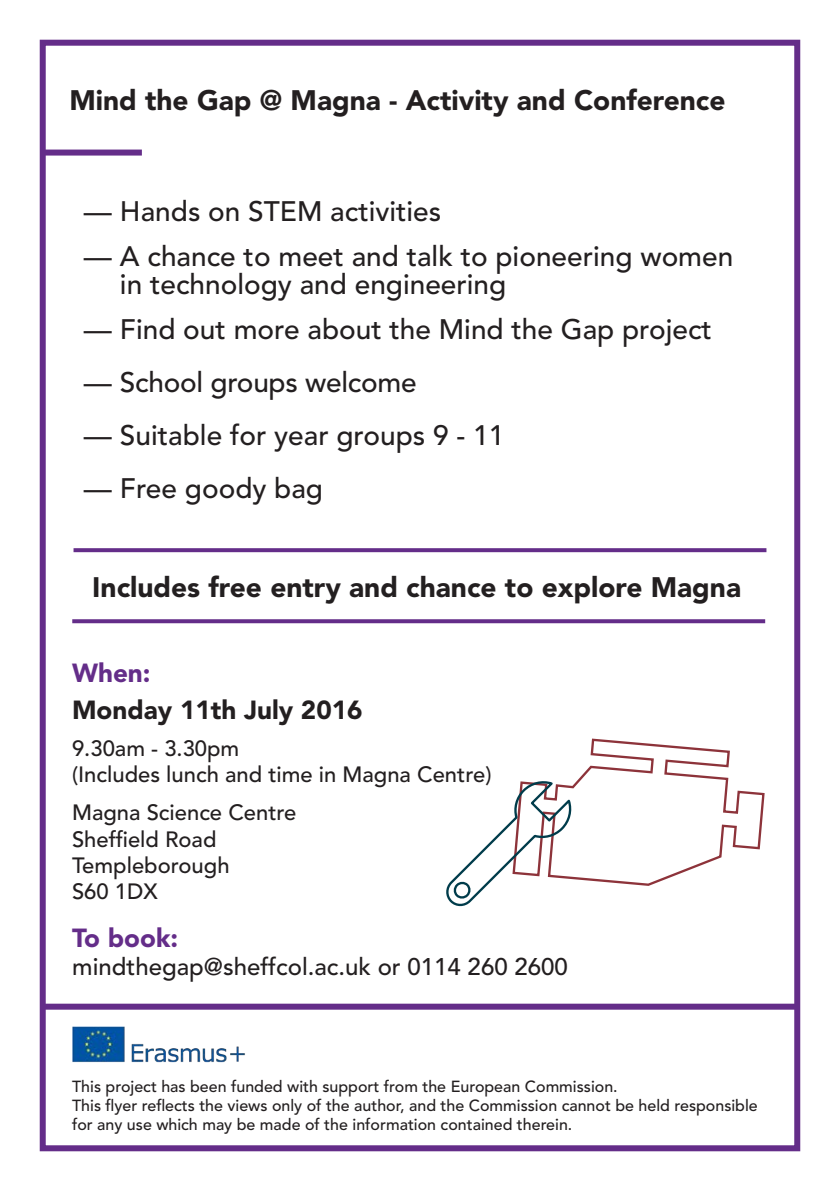
<style>
.page{position:relative;width:840px;height:1191px;background:#fff}
.page>*{position:absolute;margin:0;border:0;box-sizing:border-box;transform-origin:0 0}
.t1{font:500 28px/28px "Avenir LT Std";color:#231f20}
.t2{font:900 28px "Avenir LT Std";color:#231f20}
.t3{font:900 26px "Avenir LT Std";color:#231f20}
.t4{font:900 26px "Avenir LT Std";color:#642d89}
.t5{font:500 24px "Avenir LT Std";color:#231f20}
.t6{font:500 22px "Avenir LT Std";color:#231f20}
.t7{font:500 16px/19.2px "Avenir LT Std";color:#231f20}
</style>
<div class="page">
<div style="left:40px;top:40px;width:759px;height:1111px;border:6px solid #642d89"></div>
<img style="left:72px;top:1026px;width:173px;height:37px">
<svg style="left:446px;top:738px;width:319px;height:169px"></svg>
<div style="left:43px;top:1003px;width:754px;height:6px;background:#642d89"></div>
<div style="left:43px;top:150px;width:99px;height:6px;background:#642d89"></div>
<svg style="left:72px;top:619px;width:692px;height:4px;background:#6d3990"></svg>
<svg style="left:73px;top:548px;width:693px;height:4px;background:#6b368e"></svg>
<p class="t2" style="left:69px;top:83px;width:657px">Mind the Gap @ Magna - Activity and Conference</p>
<p class="t1" style="left:84px;top:198px;width:358px">— Hands on STEM activities</p>
<p class="t1" style="left:120px;top:243px;width:614px;text-indent:-36px">— A chance to meet and talk to pioneering women in technology and engineering</p>
<p class="t1" style="left:84px;top:316px;width:629px">— Find out more about the Mind the Gap project</p>
<p class="t1" style="left:84px;top:369px;width:334px">— School groups welcome</p>
<p class="t1" style="left:84px;top:422px;width:421px">— Suitable for year groups 9 - 11</p>
<p class="t1" style="left:84px;top:475px;width:240px">— Free goody bag</p>
<p class="t2" style="left:92px;top:570px;width:650px">Includes free entry and chance to explore Magna</p>
<p class="t4" style="left:72px;top:657px;width:80px">When:</p>
<p class="t3" style="left:72px;top:694px;width:292px">Monday 11th July 2016</p>
<p class="t6" style="left:72px;top:735px;width:169px">9.30am - 3.30pm</p>
<p class="t6" style="left:72px;top:762px;width:420px">(Includes lunch and time in Magna Centre)</p>
<p class="t6" style="left:72px;top:799px;width:226px">Magna Science Centre</p>
<p class="t6" style="left:72px;top:826px;width:146px">Sheffield Road</p>
<p class="t6" style="left:72px;top:852px;width:159px">Templeborough</p>
<p class="t6" style="left:72px;top:879px;width:87px">S60 1DX</p>
<p class="t4" style="left:72px;top:922px;width:107px">To book:</p>
<p class="t5" style="left:72px;top:953px;width:497px">mindthegap@sheffcol.ac.uk or 0114 260 2600</p>
<p class="t7" style="left:72px;top:1077px;width:547px">This project has been funded with support from the European Commission.</p>
<p class="t7" style="left:72px;top:1096px;width:686px">This flyer reflects the views only of the author, and the Commission cannot be held responsible for any use which may be made of the information contained therein.</p>
</div>
